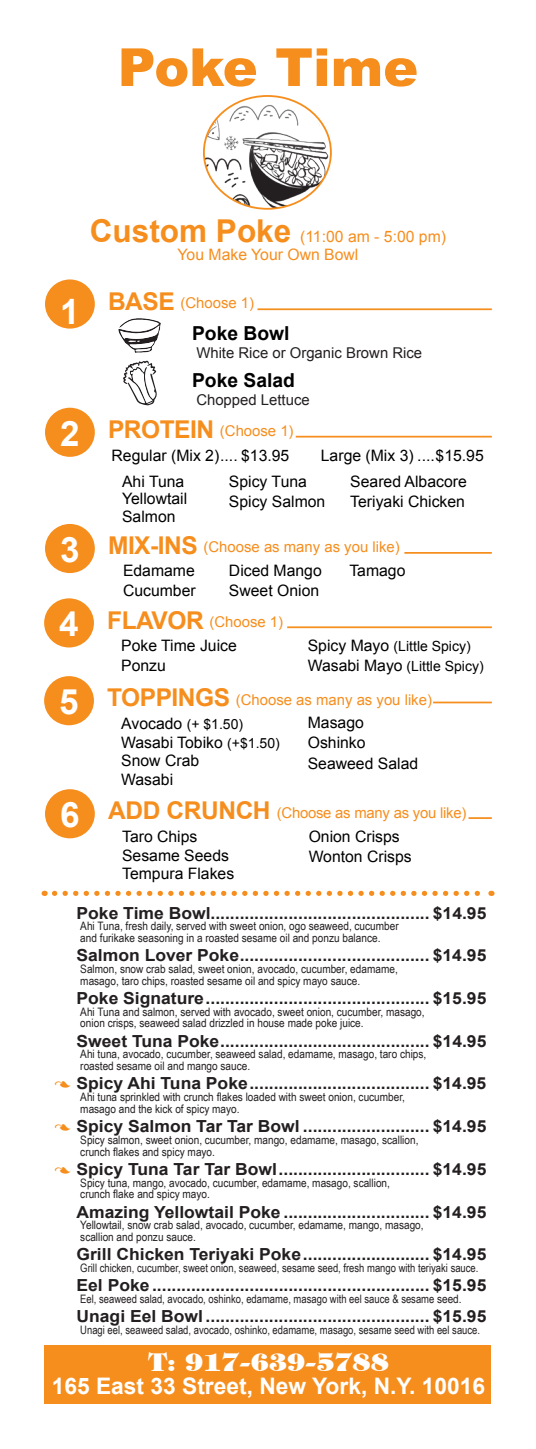
<style>
.page{position:relative;width:536px;height:1449px;background:#fff}
.page>*{position:absolute;margin:0;border:0;box-sizing:border-box;transform-origin:0 0}
.t1{font:900 52.5px "Arial";color:#f68e1e}
.t2{font:700 35px "Arial";color:#fff}
.t3{font:24.5px "Timpani Heavy Plain";letter-spacing:.025em;color:#fff}
.t4{font:700 24.5px "Arial";color:#f68e1e}
.t5{font:700 22.75px "Arial";color:#fff}
.t6{font:700 19.25px "Arial";color:#000}
.t7{font:700 16.62px "Arial";color:#231f20;scale:1.05 1}
.t8{font:15.75px/20.5px "Arial";color:#000}
.t9{font:15.75px/17.5px "Arial";color:#f68e1e;text-align:center}
.t10{font:14.88px "Arial";color:#f68e1e}
.t11{font:14.88px "Arial";color:#231f20}
.t12{font:14px/20.5px "Arial";color:#000}
.t13{font:11.72px/11.7px "Arial Narrow";color:#231f20;scale:1.05 1}
.t14{font:11.72px "Arial Narrow";color:#231f20}
.s1{font-weight:700;font-size:31.5px}
.s2{font-weight:700;font-size:24.5px}
.s3{font-weight:700;font-size:35px;color:#fff}
.s4{font-size:15.75px}
.s5{font-size:14px}
.s6{color:#f68e1e}
</style>
<div class="page">
<svg style="left:123px;top:360px;width:34px;height:45px"></svg>
<div style="left:45px;top:279px;width:50px;height:50px;background:#f68e1e;border-radius:50%"></div>
<svg style="left:118px;top:318px;width:40px;height:35px"></svg>
<div style="left:45px;top:408px;width:50px;height:49px;background:#f68e1e;border-radius:50%"></div>
<div style="left:45px;top:524px;width:50px;height:49px;background:#f68e1e;border-radius:50%"></div>
<div style="left:44px;top:598px;width:50px;height:49px;background:#f68e1e;border-radius:50%"></div>
<div style="left:44px;top:676px;width:50px;height:49px;background:#f68e1e;border-radius:50%"></div>
<div style="left:45px;top:789px;width:50px;height:49px;background:#f68e1e;border-radius:50%"></div>
<div style="left:44px;top:1346px;width:447px;height:58px;background:#f68e1e"></div>
<svg style="left:54px;top:891px;width:426px;height:5px"></svg>
<img style="left:204px;top:97px;width:127px;height:112px">
<div style="left:203px;top:95px;width:129px;height:115px;border:2px solid #f68e1e;border-radius:50%"></div>
<div style="left:306px;top:121px;width:14px;height:16px;background:#fff;border-radius:50%"></div>
<hr style="left:257px;top:308px;width:234px;height:2px;background:#f68e1e">
<hr style="left:295px;top:436px;width:196px;height:2px;background:#f68e1e">
<hr style="left:404px;top:552px;width:87px;height:2px;background:#f68e1e">
<hr style="left:287px;top:626px;width:204px;height:2px;background:#f68e1e">
<hr style="left:433px;top:702px;width:58px;height:1px;background:#f68e1e">
<hr style="left:468px;top:817px;width:23px;height:2px;background:#f68e1e">
<h1 class="t1" style="left:118px;top:29px;width:302px">Poke Time</h1>
<h2 class="t2" style="left:60px;top:289px;width:21px">1</h2>
<h3 class="t9" style="left:90px;top:228px;width:357px"><span class="s1">Custom Poke</span> (11:00 am - 5:00 pm)<br>You Make Your Own Bowl</h3>
<p class="t10" style="left:108px;top:293px;width:148px"><span class="s2">base</span> (Choose 1)</p>
<h3 class="t6" style="left:192px;top:321px;width:99px">Poke Bowl</h3>
<p class="t11" style="left:196px;top:343px;width:227px">White Rice or Organic Brown Rice</p>
<h3 class="t6" style="left:192px;top:368px;width:104px">Poke Salad</h3>
<p class="t11" style="left:196px;top:390px;width:115px">Chopped Lettuce</p>
<h3 class="t4" style="left:45px;top:413px;width:41px">p</h3>
<p class="t10" style="left:124px;top:421px;width:171px"><span class="s2">rotein</span> (Choose 1)</p>
<h3 class="t8" style="left:111px;top:445px;width:179px">Regular (Mix 2).... $13.95</h3>
<h3 class="t8" style="left:321px;top:445px;width:164px">Large (Mix 3) ....$15.95</h3>
<h2 class="t2" style="left:60px;top:410px;width:21px">2</h2>
<h3 class="t8" style="left:350px;top:471px;width:118px">Seared Albacore<br>Teriyaki Chicken</h3>
<h3 class="t8" style="left:122px;top:472px;width:67px;line-height:17.8px">Ahi Tuna<br>Yellowtail<br>Salmon</h3>
<h3 class="t8" style="left:229px;top:471px;width:98px">Spicy Tuna<br>Spicy Salmon</h3>
<p class="t10" style="left:60px;top:537px;width:341px"><span class="s3">3</span> <span class="s2">mix-ins</span> (Choose as many as you like)</p>
<h3 class="t8" style="left:123px;top:560px;width:74px">Edamame<br>Cucumber</h3>
<h3 class="t8" style="left:229px;top:560px;width:94px">Diced Mango<br>Sweet Onion</h3>
<h3 class="t8" style="left:349px;top:561px;width:58px">Tamago</h3>
<p class="t10" style="left:59px;top:612px;width:225px"><span class="s3">4</span> <span class="s2">flavor</span> (Choose 1)</p>
<h3 class="t8" style="left:121px;top:635px;width:117px">Poke Time Juice<br>Ponzu</h3>
<p class="t12" style="left:308px;top:636px;width:177px"><span class="s4">Spicy Mayo</span> (Little Spicy)<br><span class="s4">Wasabi Mayo</span> (Little Spicy)</p>
<p class="t10" style="left:59px;top:690px;width:374px"><span class="s3">5</span> <span class="s2">toppings</span> (Choose as many as you like)</p>
<p class="t12" style="left:121px;top:714px;width:123px"><span class="s4">Avocado</span> (+ $1.50)</p>
<h3 class="t8" style="left:121px;top:733px;width:160px;line-height:18.7px">Wasabi Tobiko <span class="s5">(+$1.50)<br></span>Snow Crab<br>Wasabi</h3>
<h3 class="t8" style="left:308px;top:712px;width:112px">Masago<br>Oshinko<br>Seaweed Salad</h3>
<p class="t10" style="left:60px;top:803px;width:407px"><span class="s3">6</span> <span class="s2">add crunch</span> (Choose as many as you like)</p>
<h3 class="t8" style="left:122px;top:827px;width:114px;line-height:18.7px">Taro Chips<br>Sesame Seeds<br>Tempura Flakes</h3>
<h3 class="t8" style="left:308px;top:826px;width:104px">Onion Crisps<br>Wonton Crisps</h3>
<h3 class="t7" style="left:76px;top:902px;width:391px">Poke Time Bowl............................................. $14.95</h3>
<p class="t13" style="left:80px;top:920px;width:304px">Ahi Tuna, fresh daily, served with sweet onion, ogo seaweed, cucumber and furikake seasoning in a roasted sesame oil and ponzu balance.</p>
<h3 class="t7" style="left:45px;top:945px;width:22px">S</h3>
<h3 class="t7" style="left:88px;top:945px;width:380px">almon Lover Poke....................................... $14.95</h3>
<p class="t13" style="left:80px;top:963px;width:304px">Salmon, snow crab salad, sweet onion, avocado, cucumber, edamame, masago, taro chips, roasted sesame oil and spicy mayo sauce.</p>
<h3 class="t7" style="left:76px;top:987px;width:391px">Poke Signature.............................................. $15.95</h3>
<p class="t13" style="left:80px;top:1005px;width:329px">Ahi Tuna and salmon, served with avocado, sweet onion, cucumber, masago, onion crisps, seaweed salad drizzled in house made poke juice.</p>
<h3 class="t7" style="left:45px;top:1030px;width:22px">S</h3>
<h3 class="t7" style="left:88px;top:1030px;width:380px">weet Tuna Poke........................................... $14.95</h3>
<p class="t13" style="left:80px;top:1048px;width:331px">Ahi tuna, avocado, cucumber, seaweed salad, edamame, masago, taro chips, roasted sesame oil and mango sauce.</p>
<h3 class="t7" style="left:54px;top:1073px;width:412px"><span class="s6">✓</span> Spicy Ahi Tuna Poke..................................... $14.95</h3>
<p class="t13" style="left:80px;top:1091px;width:311px">Ahi tuna sprinkled with crunch flakes loaded with sweet onion, cucumber, masago and the kick of spicy mayo.</p>
<h3 class="t7" style="left:54px;top:1115px;width:412px"><span class="s6">✓</span> Spicy Salmon Tar Tar Bowl .......................... $14.95</h3>
<p class="t13" style="left:80px;top:1133px;width:323px">Spicy salmon, sweet onion, cucumber, mango, edamame, masago, scallion, crunch flakes and spicy mayo.</p>
<h3 class="t7" style="left:54px;top:1158px;width:412px"><span class="s6">✓</span> Spicy Tuna Tar Tar Bowl............................... $14.95</h3>
<p class="t13" style="left:80px;top:1176px;width:296px">Spicy tuna, mango, avocado, cucumber, edamame, masago, scallion, crunch flake and spicy mayo.</p>
<h3 class="t7" style="left:45px;top:1201px;width:22px">A</h3>
<h3 class="t7" style="left:89px;top:1201px;width:379px">mazing Yellowtail Poke .............................. $14.95</h3>
<p class="t13" style="left:80px;top:1219px;width:328px">Yellowtail, snow crab salad, avocado, cucumber, edamame, mango, masago, scallion and ponzu sauce.</p>
<h3 class="t7" style="left:45px;top:1243px;width:22px">G</h3>
<h3 class="t7" style="left:90px;top:1243px;width:379px">rill Chicken Teriyaki Poke.......................... $14.95</h3>
<p class="t14" style="left:80px;top:1259px;width:399px">Grill chicken, cucumber, sweet onion, seaweed, sesame seed, fresh mango with teriyaki sauce.</p>
<h3 class="t7" style="left:45px;top:1274px;width:22px">E</h3>
<h3 class="t7" style="left:88px;top:1274px;width:380px">el Poke ......................................................... $15.95</h3>
<p class="t14" style="left:80px;top:1290px;width:383px">Eel, seaweed salad, avocado, oshinko, edamame, masago with eel sauce &amp; sesame seed.</p>
<h3 class="t7" style="left:45px;top:1305px;width:22px">U</h3>
<h3 class="t7" style="left:89px;top:1305px;width:379px">nagi Eel Bowl .............................................. $15.95</h3>
<p class="t14" style="left:80px;top:1321px;width:401px">Unagi eel, seaweed salad, avocado, oshinko, edamame, masago, sesame seed with eel sauce.</p>
<h3 class="t3" style="left:149px;top:1345px;width:241px">T: 917-639-5788</h3>
<h3 class="t5" style="left:52px;top:1372px;width:434px">165 East 33 Street, New York, N.Y. 10016</h3>
</div>
